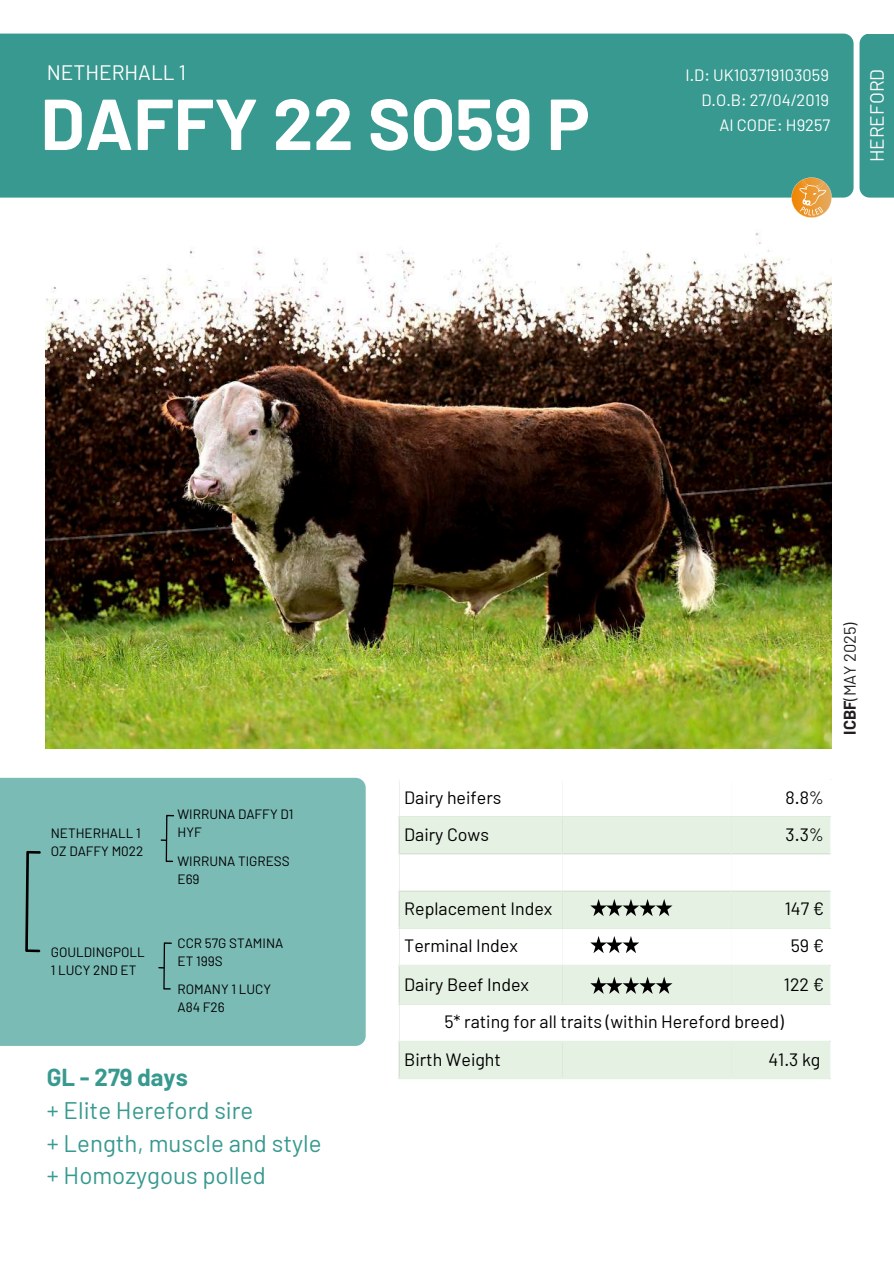
<style>
.page{position:relative;width:894px;height:1264px;background:#fff}
.page>*{position:absolute;margin:0;border:0;box-sizing:border-box;transform-origin:0 0}
.t1{font:700 72px "Barlow";color:#fff}
.t2{font:24px/32.7px "Barlow";color:#37998f}
.t3{font:700 24px "Barlow";color:#37998f}
.t4{font:20.85px "Barlow";color:#fff}
.t5{font:19.05px "Barlow";color:#fff}
.t6{font:17.85px "Barlow";color:#000}
.t7{font:16.5px "Barlow";color:#231f20}
.t8{font:16.35px/24.6px "Barlow";color:#fff;text-align:right}
.t9{font:13.5px/18px "Barlow";color:#000}
.s1{font-weight:700}
</style>
<div class="page">
<div style="left:859px;top:34px;width:34px;height:163px;background:#37998f"></div>
<div style="left:0;top:34px;width:853px;height:164px;background:#37998f"></div>
<svg style="left:791px;top:177px;width:40px;height:41px;background:#daae68"></svg>
<img style="left:46px;top:233px;width:785px;height:515px">
<svg style="left:399px;top:817px;width:429px;height:260px;fill:#e5f1e2"></svg>
<hr style="left:561px;top:854px;width:1px;height:36px;background:#fff">
<hr style="left:561px;top:928px;width:1px;height:36px;background:#fff">
<hr style="left:730px;top:854px;width:1px;height:36px;background:#fff">
<hr style="left:730px;top:928px;width:1px;height:36px;background:#fff">
<hr style="left:398px;top:817px;width:1px;height:36px;background:#e5f1e2">
<hr style="left:398px;top:891px;width:1px;height:36px;background:#e5f1e2">
<hr style="left:398px;top:966px;width:1px;height:37px;background:#e5f1e2">
<hr style="left:398px;top:1042px;width:1px;height:35px;background:#e5f1e2">
<hr style="left:561px;top:817px;width:1px;height:36px;background:#e5f1e2">
<hr style="left:561px;top:891px;width:1px;height:36px;background:#e5f1e2">
<hr style="left:561px;top:966px;width:1px;height:37px;background:#e5f1e2">
<hr style="left:561px;top:1042px;width:1px;height:35px;background:#e5f1e2">
<hr style="left:730px;top:817px;width:1px;height:36px;background:#e5f1e2">
<hr style="left:730px;top:891px;width:1px;height:36px;background:#e5f1e2">
<hr style="left:730px;top:966px;width:1px;height:37px;background:#e5f1e2">
<hr style="left:730px;top:1042px;width:1px;height:35px;background:#e5f1e2">
<hr style="left:828px;top:817px;width:2px;height:36px;background:#e5f1e2">
<hr style="left:828px;top:891px;width:2px;height:36px;background:#e5f1e2">
<hr style="left:828px;top:966px;width:2px;height:37px;background:#e5f1e2">
<hr style="left:828px;top:1042px;width:2px;height:35px;background:#e5f1e2">
<hr style="left:398px;top:816px;width:432px;height:1px;background:#e5f1e2">
<hr style="left:398px;top:853px;width:432px;height:1px;background:#e5f1e2">
<hr style="left:398px;top:890px;width:432px;height:1px;background:#e5f1e2">
<hr style="left:398px;top:927px;width:432px;height:1px;background:#e5f1e2">
<hr style="left:398px;top:964px;width:432px;height:2px;background:#e5f1e2">
<hr style="left:398px;top:1003px;width:432px;height:1px;background:#e5f1e2">
<hr style="left:398px;top:1040px;width:432px;height:2px;background:#e5f1e2">
<hr style="left:398px;top:1077px;width:432px;height:2px;background:#e5f1e2">
<svg style="left:590px;top:976px;width:82px;height:17px"></svg>
<svg style="left:590px;top:935px;width:49px;height:18px"></svg>
<svg style="left:590px;top:898px;width:82px;height:18px"></svg>
<div style="left:0;top:777px;width:365px;height:268px;background:#7bbbb5"></div>
<svg style="left:161px;top:814px;width:13px;height:48px"></svg>
<svg style="left:158px;top:942px;width:13px;height:47px"></svg>
<svg style="left:25px;top:850px;width:16px;height:102px;background:#629590"></svg>
<p class="t4" style="left:47px;top:59px;width:141px">NETHERHALL 1</p>
<h1 class="t1" style="left:40px;top:78px;width:550px">DAFFY 22 SO59 P</h1>
<p class="t8" style="left:685px;top:63px;width:146px">I.D: UK103719103059<br>D.O.B: 27/04/2019<br>AI CODE: H9257</p>
<p class="t5" style="left:864px;top:162px;width:95px;rotate:-90deg">HEREFORD</p>
<p class="t9" style="left:51px;top:824px;width:94px">NETHERHALL 1<br>OZ DAFFY M022</p>
<p class="t9" style="left:51px;top:942px;width:95px">GOULDINGPOLL<br>1 LUCY 2ND ET</p>
<p class="t9" style="left:177px;top:805px;width:117px">WIRRUNA DAFFY D1<br>HYF</p>
<p class="t9" style="left:177px;top:852px;width:114px">WIRRUNA TIGRESS<br>E69</p>
<p class="t9" style="left:177px;top:933px;width:107px">CCR 57G STAMINA<br>ET 199S</p>
<p class="t9" style="left:177px;top:979px;width:95px">ROMANY 1 LUCY<br>A84 F26</p>
<h2 class="t3" style="left:47px;top:1062px;width:142px">GL - 279 days</h2>
<h2 class="t2" style="left:47px;top:1092px;width:276px">+ Elite Hereford sire<br>+ Length, muscle and style + Homozygous polled</h2>
<p class="t7" style="left:839px;top:734px;width:114px;rotate:-90deg"><span class="s1">ICBF</span>(MAY 2025)</p>
<p class="t6" style="left:404px;top:786px;width:99px">Dairy heifers</p>
<p class="t6" style="left:785px;top:786px;width:40px">8.8%</p>
<p class="t6" style="left:404px;top:823px;width:86px">Dairy Cows</p>
<p class="t6" style="left:785px;top:823px;width:40px">3.3%</p>
<p class="t6" style="left:404px;top:897px;width:150px">Replacement Index</p>
<p class="t6" style="left:784px;top:897px;width:41px">147 €</p>
<p class="t6" style="left:404px;top:934px;width:115px">Terminal Index</p>
<p class="t6" style="left:790px;top:934px;width:35px">59€</p>
<p class="t6" style="left:404px;top:972px;width:126px">Dairy Beef Index</p>
<p class="t6" style="left:783px;top:972px;width:42px">122 €</p>
<p class="t6" style="left:444px;top:1010px;width:341px">5* rating for all traits (within Hereford breed)</p>
<p class="t6" style="left:404px;top:1047px;width:98px">Birth Weight</p>
<p class="t6" style="left:768px;top:1047px;width:54px">41.3 kg</p>
</div>
